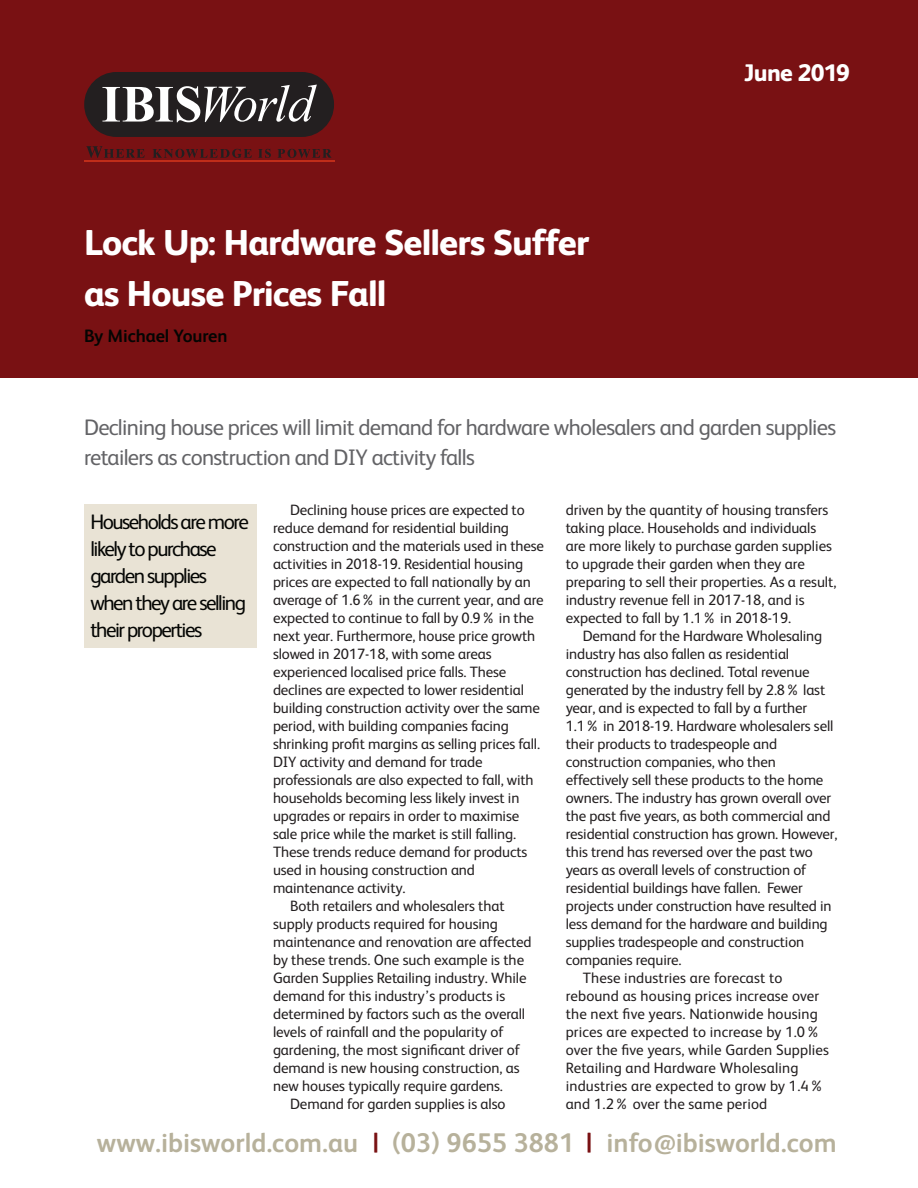
<style>
.page{position:relative;width:918px;height:1188px;background:#fff}
.page>*{position:absolute;margin:0;border:0;box-sizing:border-box;transform-origin:0 0}
.Cover_main_heading{font:800 36px/51px "FS Albert";letter-spacing:-.025em;color:#fff}
.Cover_bottom{font:700 27px "FS Albert";color:#b7b19b}
.Special_report_date{font:800 24px "FS Albert";letter-spacing:-.025em;color:#fff}
.Intro-gray_type{font:22.5px/30px "FS Albert";letter-spacing:-.03em;color:#636366}
.Panel_serif{font:21px/27px "FS Albert";letter-spacing:-.07em;color:#040503}
.t1{font:700 18px "FS Albert";letter-spacing:-.005em;color:#040503}
.Body{font:15px/18px "FS Albert";letter-spacing:-.01em;color:#231f20}
.Body-2{font:15px/18px "FS Albert";letter-spacing:.01em;color:#231f20}
.s1{color:#791113}
</style>
<div class="page">
<div style="left:0;top:0;width:918px;height:378px;background:#791113"></div>
<svg style="left:84px;top:72px;width:251px;height:90px"></svg>
<div style="left:84px;top:504px;width:172px;height:144px;background:#e9e3d5"></div>
<p class="Cover_main_heading" style="left:84px;top:215px;width:507px">Lock Up: Hardware Sellers Suffer as House Prices Fall</p>
<p class="t1" style="left:84px;top:324px;width:145px">By Michael Youren</p>
<p class="Special_report_date" style="left:744px;top:55px;width:108px">June 2019</p>
<p class="Intro-gray_type" style="left:84px;top:411px;width:754px">Declining house prices will limit demand for hardware wholesalers and garden supplies retailers as construction and DIY activity falls</p>
<p class="Panel_serif" style="left:90px;top:507px;width:160px">Households are more likely to purchase garden supplies when they are selling their properties</p>
<p class="Body" style="left:273px;top:500px;width:273px;text-indent:17px">Declining house prices are expected to reduce demand for residential building construction and the materials used in these activities in 2018-19. Residential housing prices are expected to fall nationally by an average of 1.6% in the current year, and are expected to continue to fall by 0.9% in the next year. Furthermore, house price growth slowed in 2017-18, with some areas experienced localised price falls. These declines are expected to lower residential building construction activity over the same period, with building companies facing shrinking profit margins as selling prices fall.<br>DIY activity and demand for trade professionals are also expected to fall, with households becoming less likely invest in upgrades or repairs in order to maximise sale price while the market is still falling.<br>These trends reduce demand for products used in housing construction and maintenance activity.</p>
<p class="Body" style="left:273px;top:896px;width:260px;text-indent:17px">Both retailers and wholesalers that supply products required for housing maintenance and renovation are affected by these trends. One such example is the Garden Supplies Retailing industry. While demand for this industry’s products is determined by factors such as the overall levels of rainfall and the popularity of gardening, the most significant driver of demand is new housing construction, as new houses typically require gardens.</p>
<p class="Body" style="left:290px;top:1094px;width:217px">Demand for garden supplies is also</p>
<p class="Body" style="left:566px;top:500px;width:272px">driven by the quantity of housing transfers taking place. Households and individuals are more likely to purchase garden supplies to upgrade their garden when they are preparing to sell their properties. As a result, industry revenue fell in 2017-18, and is expected to fall by 1.1% in 2018-19.</p>
<p class="Body" style="left:566px;top:626px;width:273px;text-indent:17px">Demand for the Hardware Wholesaling industry has also fallen as residential construction has declined. Total revenue generated by the industry fell by 2.8% last year, and is expected to fall by a further 1.1% in 2018-19. Hardware wholesalers sell their products to tradespeople and construction companies, who then effectively sell these products to the home owners. The industry has grown overall over the past five years, as both commercial and residential construction has grown. However, this trend has reversed over the past two years as overall levels of construction of residential buildings have fallen. Fewer projects under construction have resulted in less demand for the hardware and building supplies tradespeople and construction companies require.</p>
<p class="Body-2" style="left:566px;top:968px;width:265px;text-indent:17px">These industries are forecast to rebound as housing prices increase over the next five years. Nationwide housing prices are expected to increase by 1.0% over the five years, while Garden Supplies Retailing and Hardware Wholesaling industries are expected to grow by 1.4% and 1.2% over the same period</p>
<p class="Cover_bottom" style="left:97px;top:1124px;width:741px">www.ibisworld.com.au <span class="s1">|</span> (03) 9655 3881 <span class="s1">|</span> info@ibisworld.com</p>
</div>
